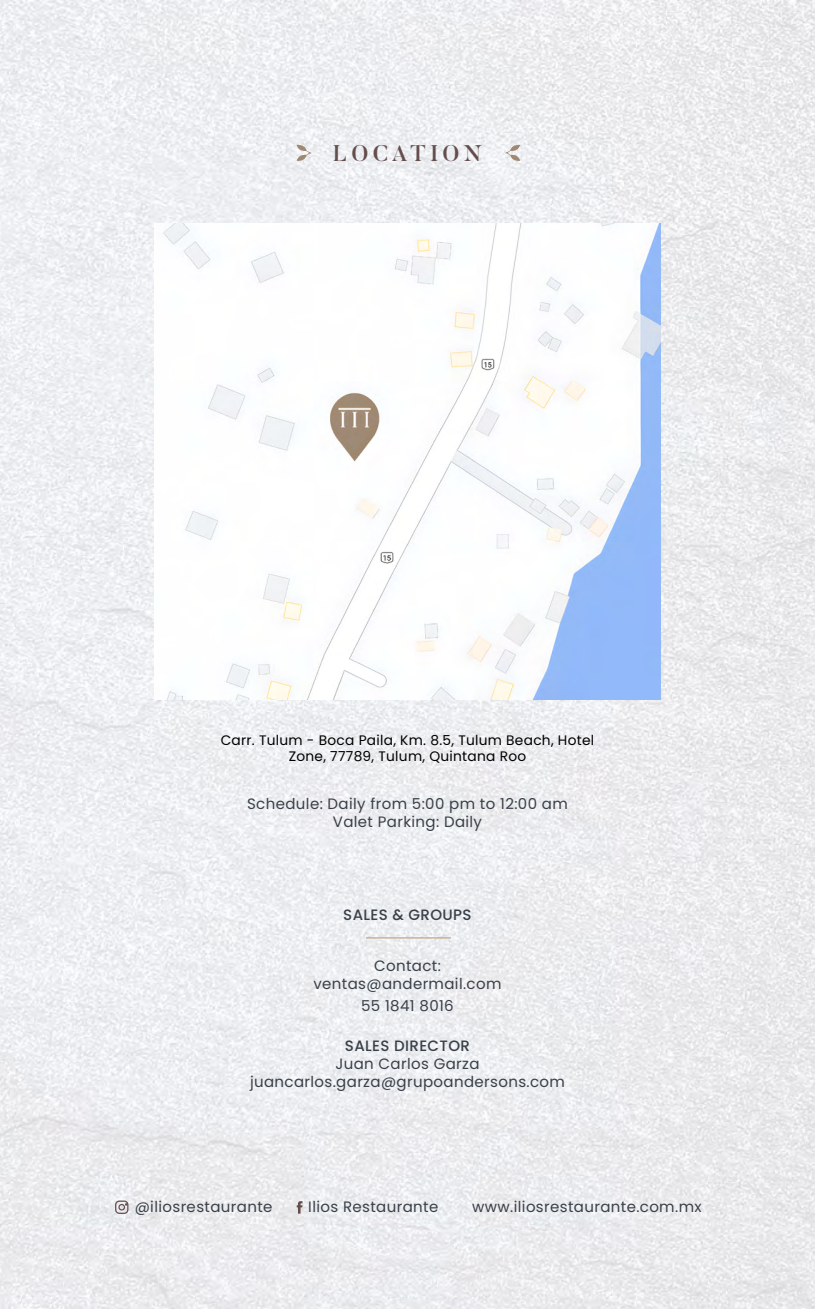
<style>
.page{position:relative;width:815px;height:1312px;background:#fff}
.page>*{position:absolute;margin:0;border:0;box-sizing:border-box;transform-origin:0 0}
.t1{font:500 22.5px "Butler";letter-spacing:.19em;color:#644d4c}
.t2{font:15px/18px "Poppins";letter-spacing:.025em;color:#394049;text-align:center}
.t3{font:500 15px "Poppins";letter-spacing:.025em;color:#394049}
.t4{font:13.75px/16.5px "Poppins";letter-spacing:.02em;color:#000;text-align:center}
</style>
<div class="page">
<img style="left:0;top:0;width:815px;height:1307px">
<img style="left:154px;top:223px;width:507px;height:476px">
<svg style="left:115px;top:1200px;width:13px;height:13px"></svg>
<svg style="left:297px;top:1200px;width:6px;height:13px"></svg>
<hr style="left:366px;top:937px;width:85px;height:1px;background:#c5a789">
<svg style="left:506px;top:144px;width:14px;height:17px"></svg>
<svg style="left:297px;top:144px;width:14px;height:17px"></svg>
<h1 class="t1" style="left:333px;top:139px;width:151px">LOCATION</h1>
<p class="t4" style="left:221px;top:731px;width:375px">Carr. Tulum - Boca Paila, Km. 8.5, Tulum Beach, Hotel<br>Zone, 77789, Tulum, Quintana Roo</p>
<p class="t2" style="left:247px;top:794px;width:322px">Schedule: Daily from 5:00 pm to 12:00 am<br>Valet Parking: Daily</p>
<p class="t3" style="left:343px;top:905px;width:130px">SALES &amp; GROUPS</p>
<p class="t2" style="left:313px;top:956px;width:190px">Contact: ventas@andermail.com</p>
<p class="t2" style="left:361px;top:996px;width:94px">55 1841 8016</p>
<p class="t3" style="left:345px;top:1036px;width:127px">SALES DIRECTOR</p>
<p class="t2" style="left:250px;top:1054px;width:316px">Juan Carlos Garza juancarlos.garza@grupoandersons.com</p>
<p class="t2" style="left:135px;top:1197px;width:139px">@iliosrestaurante</p>
<p class="t2" style="left:308px;top:1197px;width:132px">Ilios Restaurante</p>
<p class="t2" style="left:472px;top:1197px;width:231px">www.iliosrestaurante.com.mx</p>
</div>
